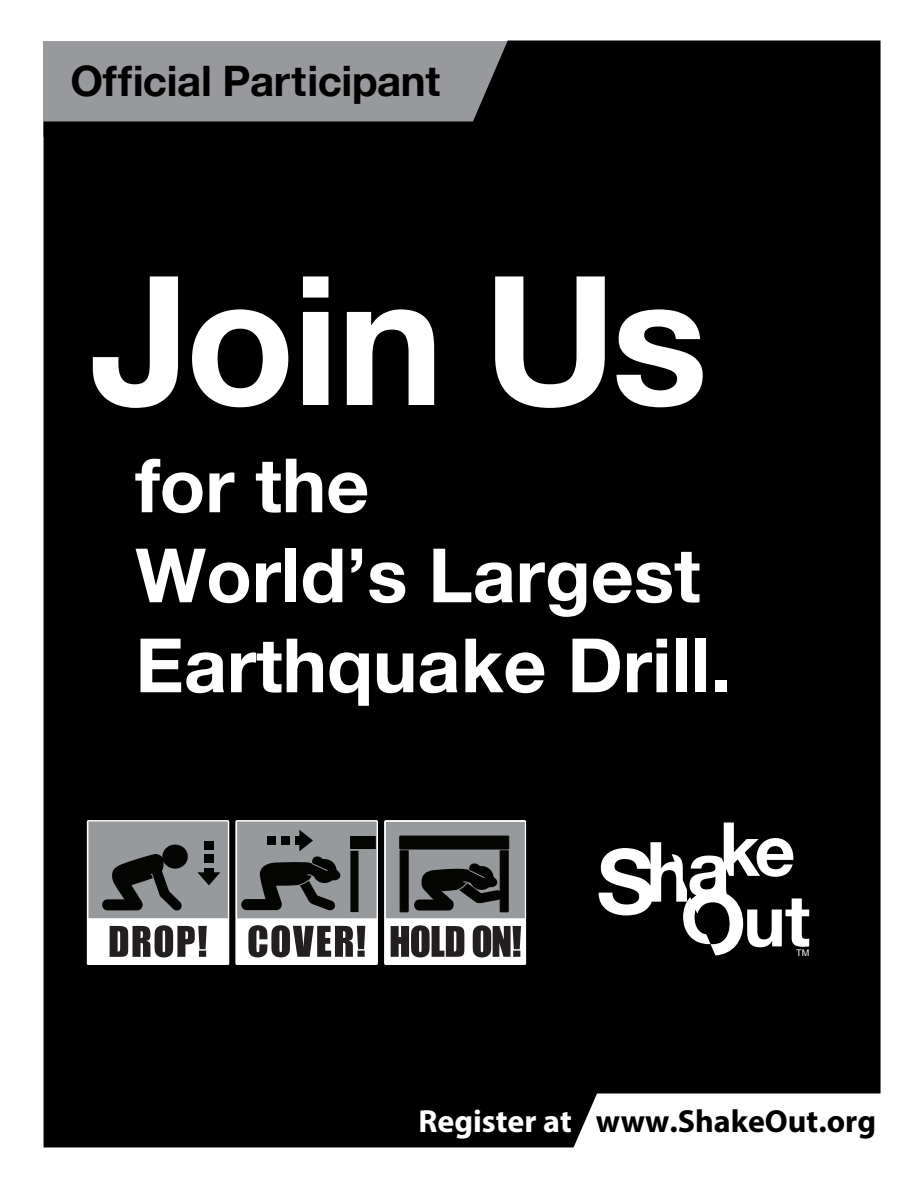
<style>
.page{position:relative;width:918px;height:1188px;background:#fff}
.page>*{position:absolute;margin:0;border:0;box-sizing:border-box;transform-origin:0 0}
.t1{font:700 180px "Helvetica Neue";letter-spacing:-.02em;color:#fff}
.t2{font:700 75px/90px "Helvetica Neue";color:#fff}
.t3{font:700 42px "Helvetica Neue";letter-spacing:-.01em;color:#000}
.t4{font:700 31.95px "Myriad Pro";color:#000}
.t5{font:9.15px "Arial";color:#fff}
.s1{color:#fff}
</style>
<div class="page">
<div style="left:44px;top:40px;width:837px;height:1108px;background:#000"></div>
<svg style="left:599px;top:823px;width:210px;height:132px"></svg>
<div style="left:87px;top:820px;width:142px;height:145px;background:#fff;border-radius:2px"></div>
<div style="left:88px;top:821px;width:140px;height:97px;background:#979a9c"></div>
<svg style="left:109px;top:925px;width:98px;height:33px"></svg>
<div style="left:102px;top:899px;width:41px;height:11px;background:#040503;border-radius:5px"></div>
<svg style="left:111px;top:844px;width:77px;height:67px"></svg>
<div style="left:204px;top:869px;width:10px;height:7px;background:#040503"></div>
<svg style="left:197px;top:872px;width:23px;height:13px"></svg>
<div style="left:204px;top:855px;width:10px;height:8px;background:#040503"></div>
<div style="left:204px;top:841px;width:10px;height:8px;background:#040503"></div>
<div style="left:236px;top:820px;width:142px;height:145px;background:#fff;border-radius:2px"></div>
<div style="left:237px;top:822px;width:140px;height:96px;background:#979a9c"></div>
<svg style="left:248px;top:925px;width:117px;height:32px"></svg>
<div style="left:350px;top:836px;width:26px;height:13px;background:#040503"></div>
<svg style="left:350px;top:851px;width:9px;height:61px"></svg>
<svg style="left:241px;top:830px;width:100px;height:81px"></svg>
<div style="left:384px;top:820px;width:142px;height:145px;background:#fff;border-radius:2px"></div>
<div style="left:386px;top:822px;width:139px;height:96px;background:#979a9c"></div>
<svg style="left:390px;top:925px;width:74px;height:32px"></svg>
<svg style="left:472px;top:925px;width:49px;height:32px;background:#585556"></svg>
<div style="left:400px;top:836px;width:109px;height:13px;background:#040503"></div>
<div style="left:400px;top:836px;width:109px;height:13px;border:1px solid #040503"></div>
<svg style="left:400px;top:850px;width:109px;height:62px"></svg>
<p class="t3" style="left:71px;top:48px;width:371px">Official Participant</p>
<h1 class="t1" style="left:90px;top:200px;width:619px">Join Us</h1>
<p class="t2" style="left:135px;top:442px;width:597px">for the<br>World’s Largest<br>Earthquake Drill.</p>
<p class="t5" style="left:796px;top:947px;width:15px">TM</p>
<p class="t4" style="left:419px;top:1101px;width:459px"><span class="s1">Register at</span> www.ShakeOut.org</p>
</div>
